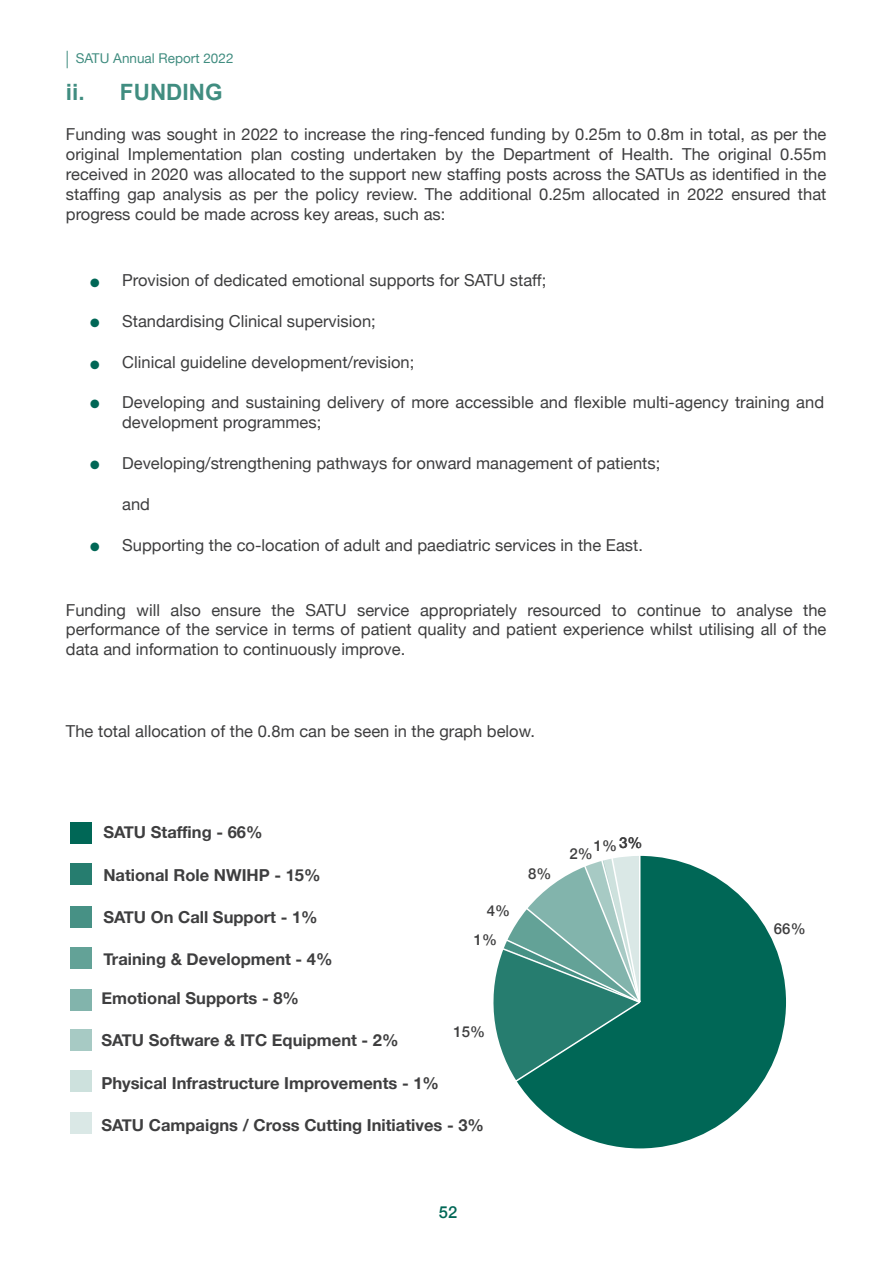
<style>
.page{position:relative;width:893px;height:1263px;background:#fff}
.page>*{position:absolute;margin:0;border:0;box-sizing:border-box;transform-origin:0 0}
.t1{font:700 22.5px "Arial";color:rgb(0 103 86/.75)}
.t2{font:16.5px/19.8px "Helvetica Neue";color:#3e3e3f;text-align:justify}
.t3{font:700 16.5px "Helvetica Neue";color:#3e3e3f}
.t4{font:500 16.5px "Helvetica Neue";color:#006756}
.t5{font:500 15px "Helvetica Neue";color:#3e3e3f}
.t6{font:13.5px "Helvetica Neue";color:rgb(0 103 86/.75)}
.t7{font:12px "Zapf Dingbats ITC";color:#006756}
</style>
<div class="page">
<svg style="left:523px;top:856px;width:263px;height:292px;fill:#006756"></svg>
<div style="left:70px;top:823px;width:21px;height:21px;background:#006756"></div>
<div style="left:70px;top:863px;width:21px;height:22px;background:#267d6f"></div>
<div style="left:70px;top:906px;width:21px;height:21px;background:#479185"></div>
<div style="left:70px;top:947px;width:21px;height:22px;background:#63a297"></div>
<div style="left:70px;top:989px;width:21px;height:21px;background:#82b4ac"></div>
<div style="left:70px;top:1029px;width:21px;height:22px;background:#a7cac4"></div>
<div style="left:70px;top:1070px;width:21px;height:21px;background:#cde1dd"></div>
<div style="left:70px;top:1112px;width:21px;height:22px;background:#dae8e6"></div>
<svg style="left:493px;top:855px;width:149px;height:236px"></svg>
<svg style="left:67px;top:51px;width:1px;height:17px"></svg>
<p class="t6" style="left:76px;top:49px;width:159px">SATU Annual Report 2022</p>
<h1 class="t1" style="left:66px;top:77px;width:158px">ii. FUNDING</h1>
<p class="t2" style="left:66px;top:126px;width:762px">Funding was sought in 2022 to increase the ring-fenced funding by 0.25m to 0.8m in total, as per the original Implementation plan costing undertaken by the Department of Health. The original 0.55m received in 2020 was allocated to the support new staffing posts across the SATUs as identified in the staffing gap analysis as per the policy review. The additional 0.25m allocated in 2022 ensured that progress could be made across key areas, such as:</p>
<p class="t7" style="left:90px;top:277px;width:11px">●</p>
<p class="t7" style="left:90px;top:317px;width:11px">●</p>
<p class="t7" style="left:90px;top:359px;width:11px">●</p>
<p class="t7" style="left:90px;top:398px;width:11px">●</p>
<p class="t7" style="left:90px;top:459px;width:11px">●</p>
<p class="t7" style="left:90px;top:541px;width:11px">●</p>
<p class="t2" style="left:122px;top:271px;width:426px">Provision of dedicated emotional supports for SATU staff;</p>
<p class="t2" style="left:122px;top:312px;width:255px">Standardising Clinical supervision;</p>
<p class="t2" style="left:122px;top:353px;width:294px">Clinical guideline development/revision;</p>
<p class="t2" style="left:122px;top:394px;width:703px">Developing and sustaining delivery of more accessible and flexible multi-agency training and development programmes;</p>
<p class="t2" style="left:122px;top:454px;width:540px">Developing/strengthening pathways for onward management of patients;</p>
<p class="t2" style="left:122px;top:495px;width:29px">and</p>
<p class="t2" style="left:122px;top:536px;width:522px">Supporting the co-location of adult and paediatric services in the East.</p>
<p class="t2" style="left:66px;top:601px;width:762px">Funding will also ensure the SATU service appropriately resourced to continue to analyse the performance of the service in terms of patient quality and patient experience whilst utilising all of the data and information to continuously improve.</p>
<p class="t2" style="left:66px;top:722px;width:470px">The total allocation of the 0.8m can be seen in the graph below.</p>
<p class="t3" style="left:103px;top:819px;width:161px">SATU Staffing - 66%</p>
<p class="t3" style="left:103px;top:862px;width:219px">National Role NWIHP - 15%</p>
<p class="t3" style="left:103px;top:904px;width:216px">SATU On Call Support - 1%</p>
<p class="t3" style="left:103px;top:946px;width:231px">Training &amp; Development - 4%</p>
<p class="t3" style="left:101px;top:985px;width:199px">Emotional Supports - 8%</p>
<p class="t3" style="left:101px;top:1027px;width:299px">SATU Software &amp; ITC Equipment - 2%</p>
<p class="t3" style="left:101px;top:1070px;width:339px">Physical Infrastructure Improvements - 1%</p>
<p class="t3" style="left:101px;top:1112px;width:384px">SATU Campaigns / Cross Cutting Initiatives - 3%</p>
<p class="t5" style="left:487px;top:898px;width:25px">4%</p>
<p class="t5" style="left:474px;top:928px;width:25px">1%</p>
<p class="t5" style="left:453px;top:1019px;width:33px">15%</p>
<p class="t5" style="left:528px;top:861px;width:25px">8%</p>
<p class="t5" style="left:619px;top:831px;width:25px">3%</p>
<p class="t5" style="left:594px;top:833px;width:25px">1%</p>
<p class="t5" style="left:569px;top:841px;width:25px">2%</p>
<p class="t4" style="left:439px;top:1199px;width:20px">52</p>
<p class="t5" style="left:774px;top:916px;width:33px">66%</p>
</div>
